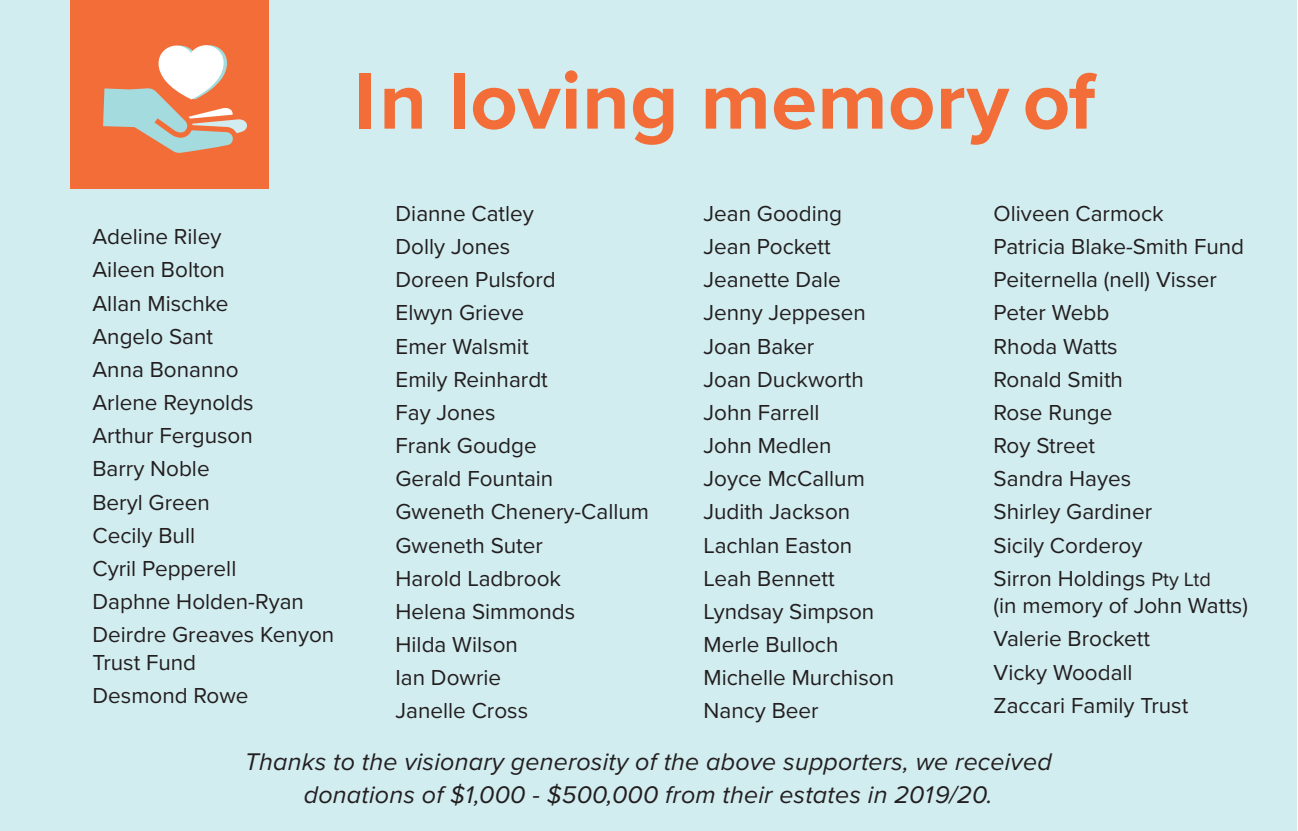
<style>
.page{position:relative;width:1298px;height:831px;background:#fff}
.page>*{position:absolute;margin:0;border:0;box-sizing:border-box;transform-origin:0 0}
.t1{font:700 82.5px "Proxima Nova";letter-spacing:.005em;color:#f26d37}
.Text_13pt{font:italic 25px/32.5px "Proxima Nova";letter-spacing:.01em;color:#231f20;text-align:center}
.Text{font:22.5px/27.5px "Proxima Nova";color:#231f20}
.s1{font-size:20px}
</style>
<div class="page">
<div style="left:0;top:0;width:1296px;height:830px;background:#d2edf0"></div>
<div style="left:70px;top:0;width:198px;height:189px;background:#f26d37"></div>
<svg style="left:103px;top:45px;width:144px;height:108px"></svg>
<p class="t1" style="left:354px;top:40px;width:743px">In loving memory of</p>
<p class="Text" style="left:993px;top:199px;width:172px">Oliveen Carmock</p>
<p class="Text" style="left:993px;top:232px;width:252px">Patricia Blake-Smith Fund</p>
<p class="Text" style="left:993px;top:265px;width:225px">Peiternella (nell) Visser</p>
<p class="Text" style="left:993px;top:298px;width:117px">Peter Webb</p>
<p class="Text" style="left:993px;top:331px;width:126px">Rhoda Watts</p>
<p class="Text" style="left:993px;top:364px;width:131px">Ronald Smith</p>
<p class="Text" style="left:993px;top:398px;width:120px">Rose Runge</p>
<p class="Text" style="left:993px;top:431px;width:103px">Roy Street</p>
<p class="Text" style="left:993px;top:464px;width:139px">Sandra Hayes</p>
<p class="Text" style="left:993px;top:497px;width:160px">Shirley Gardiner</p>
<p class="Text" style="left:993px;top:530px;width:150px">Sicily Corderoy</p>
<p class="Text" style="left:993px;top:563px;width:256px">Sirron Holdings <span class="s1">Pty Ltd<br></span>(in memory of John Watts)</p>
<p class="Text" style="left:993px;top:624px;width:158px">Valerie Brockett</p>
<p class="Text" style="left:993px;top:657px;width:141px">Vicky Woodall</p>
<p class="Text" style="left:993px;top:690px;width:196px">Zaccari Family Trust</p>
<p class="Text_13pt" style="left:245px;top:744px;width:808px">Thanks to the visionary generosity of the above supporters, we received donations of $1,000 - $500,000 from their estates in 2019/20.</p>
<p class="Text" style="left:395px;top:199px;width:140px">Dianne Catley</p>
<p class="Text" style="left:395px;top:232px;width:116px">Dolly Jones</p>
<p class="Text" style="left:395px;top:265px;width:162px">Doreen Pulsford</p>
<p class="Text" style="left:395px;top:298px;width:130px">Elwyn Grieve</p>
<p class="Text" style="left:395px;top:331px;width:135px">Emer Walsmit</p>
<p class="Text" style="left:395px;top:364px;width:154px">Emily Reinhardt</p>
<p class="Text" style="left:395px;top:398px;width:102px">Fay Jones</p>
<p class="Text" style="left:395px;top:431px;width:143px">Frank Goudge</p>
<p class="Text" style="left:395px;top:464px;width:159px">Gerald Fountain</p>
<p class="Text" style="left:395px;top:497px;width:255px">Gweneth Chenery-Callum</p>
<p class="Text" style="left:395px;top:530px;width:149px">Gweneth Suter</p>
<p class="Text" style="left:395px;top:563px;width:167px">Harold Ladbrook</p>
<p class="Text" style="left:395px;top:597px;width:181px">Helena Simmonds</p>
<p class="Text" style="left:395px;top:630px;width:124px">Hilda Wilson</p>
<p class="Text" style="left:395px;top:663px;width:107px">Ian Dowrie</p>
<p class="Text" style="left:395px;top:696px;width:134px">Janelle Cross</p>
<p class="Text" style="left:703px;top:199px;width:140px">Jean Gooding</p>
<p class="Text" style="left:703px;top:232px;width:129px">Jean Pockett</p>
<p class="Text" style="left:703px;top:265px;width:139px">Jeanette Dale</p>
<p class="Text" style="left:703px;top:298px;width:164px">Jenny Jeppesen</p>
<p class="Text" style="left:703px;top:331px;width:112px">Joan Baker</p>
<p class="Text" style="left:703px;top:364px;width:162px">Joan Duckworth</p>
<p class="Text" style="left:703px;top:398px;width:118px">John Farrell</p>
<p class="Text" style="left:703px;top:431px;width:130px">John Medlen</p>
<p class="Text" style="left:703px;top:464px;width:163px">Joyce McCallum</p>
<p class="Text" style="left:703px;top:497px;width:148px">Judith Jackson</p>
<p class="Text" style="left:703px;top:530px;width:150px">Lachlan Easton</p>
<p class="Text" style="left:703px;top:563px;width:133px">Leah Bennett</p>
<p class="Text" style="left:703px;top:597px;width:172px">Lyndsay Simpson</p>
<p class="Text" style="left:703px;top:630px;width:136px">Merle Bulloch</p>
<p class="Text" style="left:703px;top:663px;width:192px">Michelle Murchison</p>
<p class="Text" style="left:703px;top:696px;width:117px">Nancy Beer</p>
<p class="Text" style="left:92px;top:222px;width:130px">Adeline Riley</p>
<p class="Text" style="left:92px;top:255px;width:134px">Aileen Bolton</p>
<p class="Text" style="left:92px;top:288px;width:137px">Allan Mischke</p>
<p class="Text" style="left:92px;top:321px;width:122px">Angelo Sant</p>
<p class="Text" style="left:92px;top:355px;width:148px">Anna Bonanno</p>
<p class="Text" style="left:92px;top:388px;width:163px">Arlene Reynolds</p>
<p class="Text" style="left:92px;top:421px;width:162px">Arthur Ferguson</p>
<p class="Text" style="left:92px;top:454px;width:119px">Barry Noble</p>
<p class="Text" style="left:92px;top:487px;width:119px">Beryl Green</p>
<p class="Text" style="left:92px;top:520px;width:104px">Cecily Bull</p>
<p class="Text" style="left:92px;top:554px;width:145px">Cyril Pepperell</p>
<p class="Text" style="left:92px;top:587px;width:213px">Daphne Holden-Ryan</p>
<p class="Text" style="left:92px;top:620px;width:243px">Deirdre Greaves Kenyon<br>Trust Fund</p>
<p class="Text" style="left:92px;top:681px;width:158px">Desmond Rowe</p>
</div>
